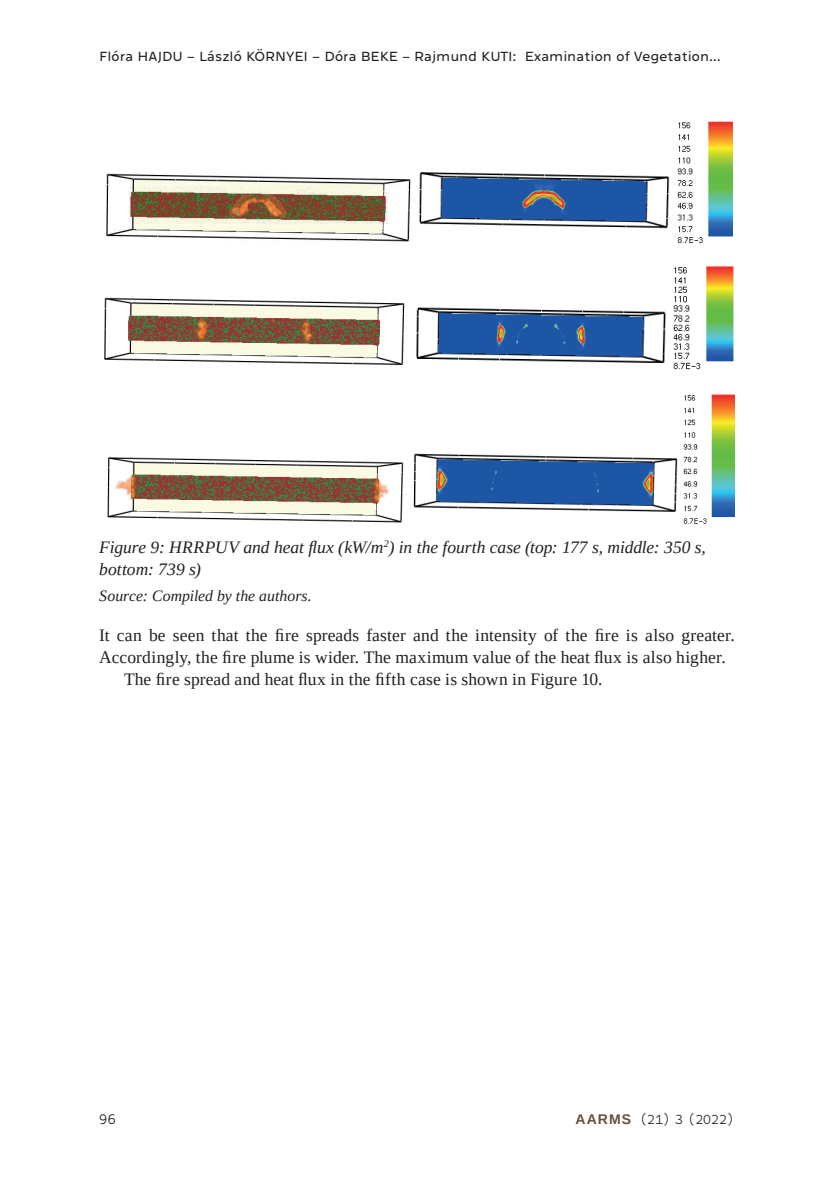
<style>
.page{position:relative;width:834px;height:1181px;background:#fff}
.page>*{position:absolute;margin:0;border:0;box-sizing:border-box;transform-origin:0 0}
._3_0_Kenyérszöveg_el{font:17.5px/21.9px "Liberation Serif";letter-spacing:.01em;color:#231f20}
._6_Képaláírás{font:italic 17.5px/21.9px "Liberation Serif";color:#231f20}
._3_1_Kenyérszöveg{font:17.5px "Liberation Serif";letter-spacing:.005em;color:#231f20}
._6_2_magyarázat__for{font:italic 15.75px "Liberation Serif";color:#231f20}
.t1{font:100 14.88px "Westeinde Caption";color:#231f20}
.Fejléc_bal{font:300 14px "Westeinde Caption";letter-spacing:-.01em;color:#231f20}
.t2{font:100 14px "Westeinde Caption";color:#231f20}
.s1{font-family:"Liberation Sans";font-weight:700;color:#674f3b}
</style>
<div class="page">
<img style="left:106px;top:173px;width:305px;height:69px">
<img style="left:419px;top:121px;width:313px;height:123px">
<img style="left:104px;top:297px;width:301px;height:69px">
<img style="left:416px;top:266px;width:318px;height:104px">
<img style="left:107px;top:457px;width:297px;height:66px">
<img style="left:413px;top:394px;width:321px;height:130px">
<p class="Fejléc_bal" style="left:99px;top:47px;width:623px">Flóra HAJDU – László KÖRNYEI – Dóra BEKE – Rajmund KUTI: Examination of Vegetation…</p>
<p class="_6_Képaláírás" style="left:99px;top:536px;width:608px">Figure 9: HRRPUV and heat flux (kW/m<sup>2</sup>) in the fourth case (top: 177 s, middle: 350 s, bottom: 739 s)</p>
<p class="_6_2_magyarázat__for" style="left:99px;top:585px;width:214px">Source: Compiled by the authors.</p>
<p class="_3_0_Kenyérszöveg_el" style="left:99px;top:624px;width:636px">It can be seen that the fire spreads faster and the intensity of the fire is also greater.<br>Accordingly, the fire plume is wider. The maximum value of the heat flux is also higher.</p>
<p class="_3_1_Kenyérszöveg" style="left:124px;top:667px;width:480px">The fire spread and heat flux in the fifth case is shown in Figure 10.</p>
<p class="t1" style="left:99px;top:1108px;width:18px">96</p>
<p class="t2" style="left:575px;top:1109px;width:161px"><span class="s1">AARMS</span> (21) 3 (2022)</p>
</div>
